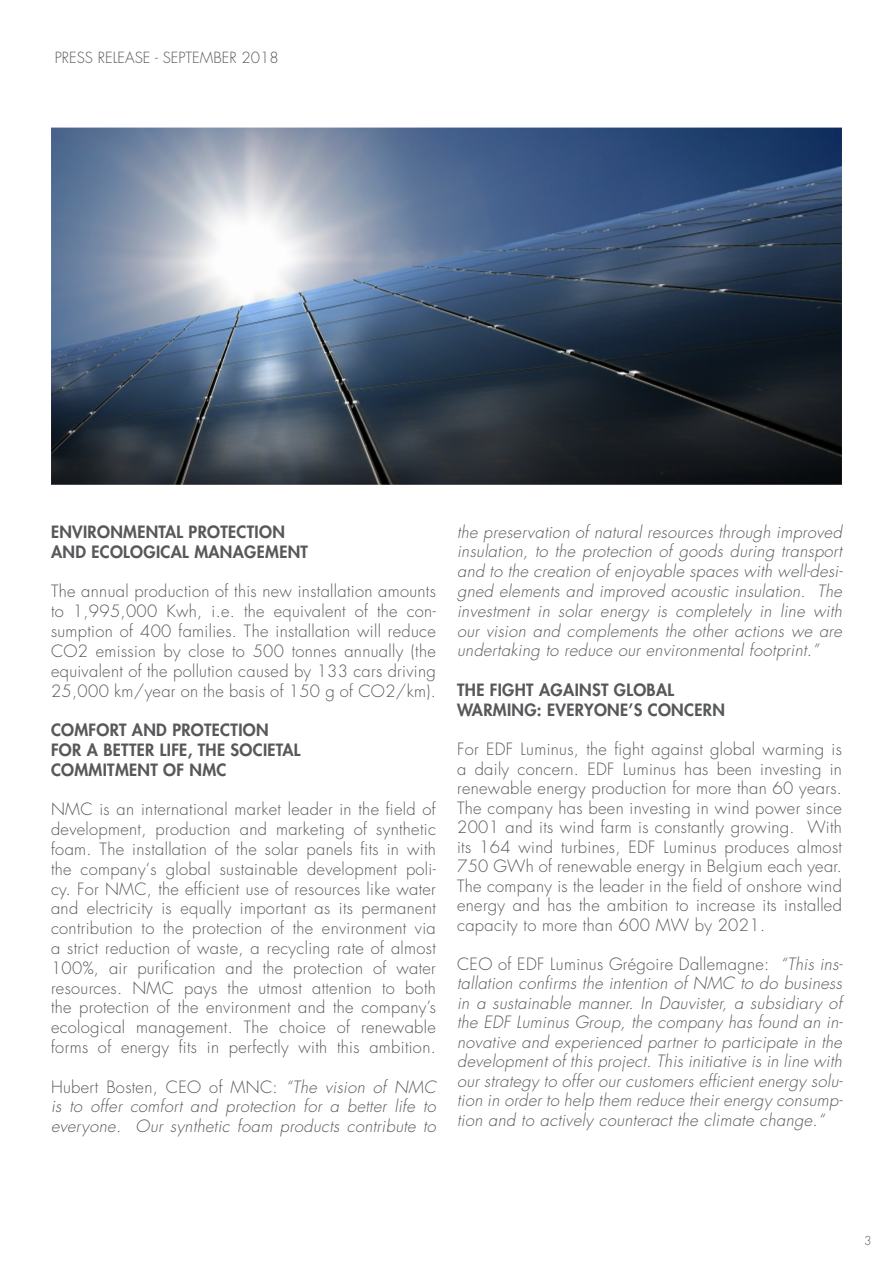
<style>
.page{position:relative;width:893px;height:1263px;background:#fff}
.page>*{position:absolute;margin:0;border:0;box-sizing:border-box;transform-origin:0 0}
.t1{font:300 16.5px/19.8px "Futura CE";letter-spacing:.02em;color:#57585a;text-align:justify}
.t2{font:italic 300 16.5px/19.8px "Futura CE";letter-spacing:.02em;color:#57585a;text-align:justify}
.t3{font:800 16.5px/19.8px "Futura CE";letter-spacing:.02em;color:#57585a}
.t4{font:300 15px "Futura CE";color:#57585a}
.t5{font:300 12px "Futura CE";color:#57585a}
.s1{font-style:normal}
</style>
<div class="page">
<img style="left:51px;top:128px;width:791px;height:357px">
<p class="t4" style="left:55px;top:47px;width:225px">PRESS RELEASE - SEPTEMBER 2018</p>
<p class="t3" style="left:51px;top:521px;width:258px">ENVIRONMENTAL PROTECTION<br>AND ECOLOGICAL MANAGEMENT</p>
<p class="t1" style="left:51px;top:582px;width:386px">The annual production of this new installation amounts to 1,995,000 Kwh, i.e. the equivalent of the con&shy;sumption of 400 families. The installation will reduce CO2 emission by close to 500 tonnes annually (the equivalent of the pollution caused by 133 cars driving 25,000 km/year on the basis of 150 g of CO2/km).</p>
<p class="t3" style="left:51px;top:719px;width:251px">COMFORT AND PROTECTION<br>FOR A BETTER LIFE, THE SOCIETAL<br>COMMITMENT OF NMC</p>
<p class="t1" style="left:51px;top:799px;width:386px">NMC is an international market leader in the field of development, production and marketing of synthetic foam. The installation of the solar panels fits in with the company‘s global sustainable development poli&shy;cy. For NMC, the efficient use of resources like water and electricity is equally important as its permanent contribution to the protection of the environment via a strict reduction of waste, a recycling rate of almost 100%, air purification and the protection of water resources. NMC pays the utmost attention to both the protection of the environment and the company’s ecological management. The choice of renewable forms of energy fits in perfectly with this ambition.</p>
<p class="t2" style="left:51px;top:1077px;width:386px"><span class="s1">Hubert Bosten, CEO of MNC:</span> “The vision of NMC is to offer comfort and protection for a better life to everyone. Our synthetic foam products contribute to</p>
<p class="t2" style="left:457px;top:522px;width:387px">the preservation of natural resources through improved insulation, to the protection of goods during transport and to the creation of enjoyable spaces with well-desi&shy;gned elements and improved acoustic insulation. The investment in solar energy is completely in line with our vision and complements the other actions we are undertaking to reduce our environmental footprint.”</p>
<p class="t3" style="left:457px;top:679px;width:269px">THE FIGHT AGAINST GLOBAL<br>WARMING: EVERYONE’S CONCERN</p>
<p class="t1" style="left:457px;top:739px;width:386px">For EDF Luminus, the fight against global warming is a daily concern. EDF Luminus has been investing in renewable energy production for more than 60 years.<br>The company has been investing in wind power since 2001 and its wind farm is constantly growing. With its 164 wind turbines, EDF Luminus produces almost 750 GWh of renewable energy in Belgium each year.<br>The company is the leader in the field of onshore wind energy and has the ambition to increase its installed capacity to more than 600 MW by 2021.</p>
<p class="t2" style="left:457px;top:954px;width:387px"><span class="s1">CEO of EDF Luminus Grégoire Dallemagne:</span> “This ins&shy;tallation confirms the intention of NMC to do business in a sustainable manner. In Dauvister, a subsidiary of the EDF Luminus Group, the company has found an in&shy;novative and experienced partner to participate in the development of this project. This initiative is in line with our strategy to offer our customers efficient energy solu&shy;tion in order to help them reduce their energy consump&shy;tion and to actively counteract the climate change.“</p>
<p class="t5" style="left:864px;top:1232px;width:9px">3</p>
</div>
